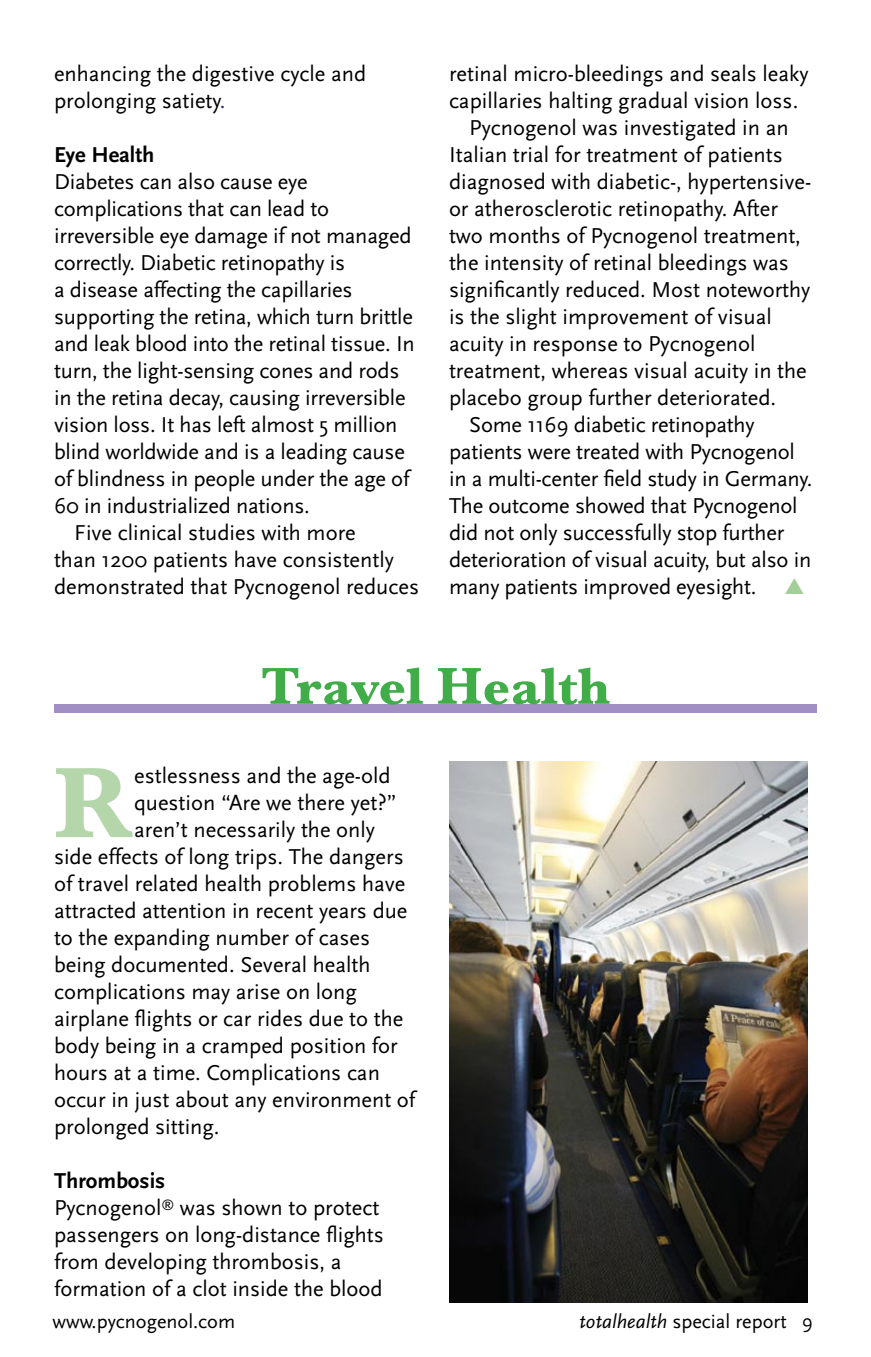
<style>
.page{position:relative;width:871px;height:1357px;background:#fff}
.page>*{position:absolute;margin:0;border:0;box-sizing:border-box;transform-origin:0 0}
.t1{font:700 103.95px "Baskerville";color:#b5d6ab}
.t2{font:700 54px "Baskerville";color:#41ad49}
.t3{font:22.5px/27px "AD Scala Sans Romein";color:#000}
.t4{font:700 22.5px "AD Scala Sans";color:#000}
.t5{font:20.25px "AD Scala Sans Romein";color:#000}
.s1{color:#282973}
.s2{color:#a4ce99}
.s3{font-family:"AD Scala Sans";font-style:italic}
</style>
<div class="page">
<div style="left:54px;top:704px;width:763px;height:8px;background:#a18ec3"></div>
<img style="left:449px;top:761px;width:359px;height:542px">
<p class="t3" style="left:54px;top:61px;width:314px">enhancing the digestive cycle and prolonging satiety<span class="s1">.</span></p>
<p class="t4" style="left:54px;top:143px;width:102px">Eye Health</p>
<p class="t3" style="left:54px;top:169px;width:255px">Diabetes can also cause eye</p>
<p class="t3" style="left:54px;top:196px;width:277px">complications that can lead to</p>
<p class="t3" style="left:54px;top:223px;width:359px">irreversible eye damage if not managed</p>
<p class="t3" style="left:54px;top:250px;width:293px">correctly. Diabetic retinopathy is</p>
<p class="t3" style="left:54px;top:277px;width:300px">a disease affecting the capillaries</p>
<p class="t3" style="left:54px;top:304px;width:360px">supporting the retina, which turn brittle</p>
<p class="t3" style="left:54px;top:331px;width:362px">and leak blood into the retinal tissue. In</p>
<p class="t3" style="left:54px;top:358px;width:347px">turn, the light-sensing cones and rods</p>
<p class="t3" style="left:54px;top:385px;width:353px">in the retina decay, causing irreversible</p>
<p class="t3" style="left:54px;top:412px;width:345px">vision loss. It has left almost 5 million</p>
<p class="t3" style="left:54px;top:439px;width:352px">blind worldwide and is a leading cause</p>
<p class="t3" style="left:54px;top:466px;width:357px">of blindness in people under the age of</p>
<p class="t3" style="left:54px;top:493px;width:257px">60 in industrialized nations.</p>
<p class="t3" style="left:74px;top:520px;width:283px">Five clinical studies with more</p>
<p class="t3" style="left:54px;top:547px;width:341px">than 1200 patients have consistently</p>
<p class="t3" style="left:54px;top:574px;width:366px">demonstrated that Pycnogenol reduces</p>
<p class="t3" style="left:449px;top:61px;width:361px">retinal micro-bleedings and seals leaky</p>
<p class="t3" style="left:449px;top:88px;width:351px">capillaries halting gradual vision loss.</p>
<p class="t3" style="left:469px;top:115px;width:321px">Pycnogenol was investigated in an</p>
<p class="t3" style="left:449px;top:142px;width:335px">Italian trial for treatment of patients</p>
<p class="t3" style="left:449px;top:169px;width:364px">diagnosed with diabetic-, hypertensive-</p>
<p class="t3" style="left:449px;top:196px;width:330px">or atherosclerotic retinopathy. After</p>
<p class="t3" style="left:449px;top:223px;width:353px">two months of Pycnogenol treatment,</p>
<p class="t3" style="left:449px;top:250px;width:341px">the intensity of retinal bleedings was</p>
<p class="t3" style="left:449px;top:277px;width:363px">significantly reduced. Most noteworthy</p>
<p class="t3" style="left:449px;top:304px;width:324px">is the slight improvement of visual</p>
<p class="t3" style="left:449px;top:331px;width:308px">acuity in response to Pycnogenol</p>
<p class="t3" style="left:449px;top:358px;width:359px">treatment, whereas visual acuity in the</p>
<p class="t3" style="left:449px;top:385px;width:329px">placebo group further deteriorated.</p>
<p class="t3" style="left:469px;top:412px;width:287px">Some 1169 diabetic retinopathy</p>
<p class="t3" style="left:449px;top:439px;width:347px">patients were treated with Pycnogenol</p>
<p class="t3" style="left:449px;top:466px;width:365px">in a multi-center field study in Germany.</p>
<p class="t3" style="left:449px;top:493px;width:350px">The outcome showed that Pycnogenol</p>
<p class="t3" style="left:449px;top:520px;width:337px">did not only successfully stop further</p>
<p class="t3" style="left:449px;top:547px;width:364px">deterioration of visual acuity, but also in</p>
<p class="t3" style="left:449px;top:574px;width:357px">many patients improved eyesight. <span class="s2">▲</span></p>
<h2 class="t2" style="left:261px;top:654px;width:350px">Travel Health</h2>
<h1 class="t1" style="left:54px;top:742px;width:80px">R</h1>
<p class="t3" style="left:134px;top:763px;width:258px">estlessness and the age-old</p>
<p class="t3" style="left:134px;top:790px;width:264px">question “Are we there yet?”</p>
<p class="t3" style="left:134px;top:817px;width:242px">aren’t necessarily the only</p>
<p class="t3" style="left:54px;top:844px;width:351px">side effects of long trips. The dangers</p>
<p class="t3" style="left:54px;top:871px;width:353px">of travel related health problems have</p>
<p class="t3" style="left:54px;top:898px;width:355px">attracted attention in recent years due</p>
<p class="t3" style="left:54px;top:925px;width:317px">to the expanding number of cases</p>
<p class="t3" style="left:54px;top:952px;width:318px">being documented. Several health</p>
<p class="t3" style="left:54px;top:979px;width:304px">complications may arise on long</p>
<p class="t3" style="left:54px;top:1006px;width:351px">airplane flights or car rides due to the</p>
<p class="t3" style="left:54px;top:1033px;width:345px">body being in a cramped position for</p>
<p class="t3" style="left:54px;top:1060px;width:327px">hours at a time. Complications can</p>
<p class="t3" style="left:54px;top:1087px;width:363px">occur in just about any environment of</p>
<p class="t3" style="left:54px;top:1114px;width:167px">prolonged sitting.</p>
<p class="t4" style="left:54px;top:1169px;width:113px">Thrombosis</p>
<p class="t3" style="left:54px;top:1195px;width:331px">Pycnogenol<sup>®</sup> was shown to protect passengers on long-distance flights from developing thrombosis, a formation of a clot inside the blood</p>
<p class="t5" style="left:53px;top:1310px;width:184px">www.pycnogenol.com</p>
<p class="t5" style="left:579px;top:1310px;width:235px"><span class="s3">totalhealth</span> special report 9</p>
</div>
